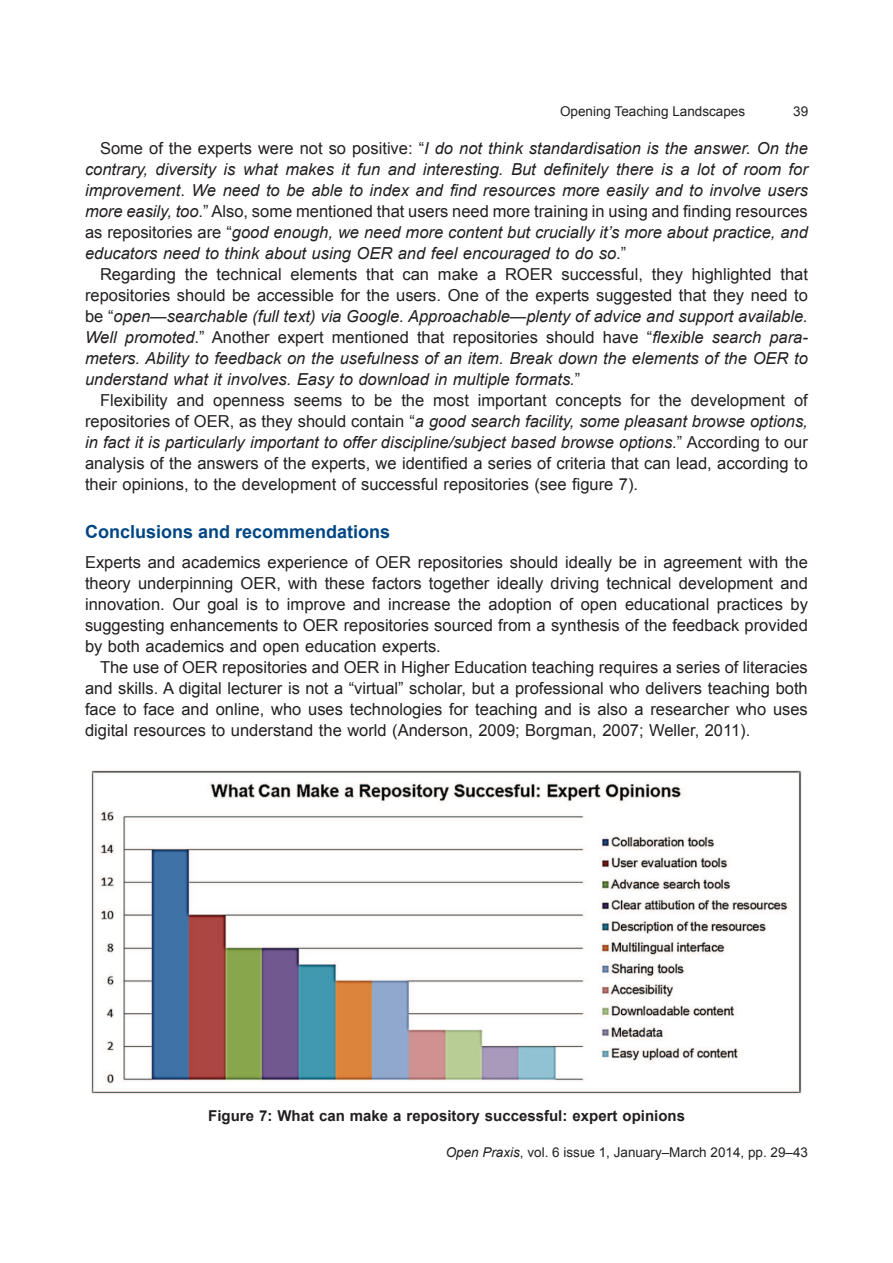
<style>
.page{position:relative;width:893px;height:1263px;background:#fff}
.page>*{position:absolute;margin:0;border:0;box-sizing:border-box;transform-origin:0 0}
.t1{font:700 18px "Arial";color:#004684}
.t2{font:16.5px/21px "Arial";color:#231f20;text-align:justify}
.t3{font:italic 16.5px/21px "Arial";color:#231f20;text-align:justify}
.t4{font:700 15px "Arial";color:#231f20}
.t5{font:13.5px "Arial";color:#231f20}
.s1{font-style:normal}
.s2{font-style:italic}
</style>
<div class="page">
<img style="left:92px;top:770px;width:710px;height:324px">
<p class="t5" style="left:560px;top:106px;width:187px">Opening Teaching Landscapes</p>
<p class="t5" style="left:793px;top:103px;width:17px">39</p>
<p class="t3" style="left:85px;top:139px;width:724px;text-indent:15px"><span class="s1">Some of the experts were not so positive: “</span>I do not think standardisation is the answer. On the contrary, diversity is what makes it fun and interesting. But deinitely there is a lot of room for improvement<span class="s1">.</span> We need to be able to index and ind resources more easily and to involve users more easily, too<span class="s1">.” Also, some mentioned that users need more training in using and inding resources as repositories are “</span>good enough, we need more content but crucially it’s more about practice, and educators need to think about using OER and feel encouraged to do so<span class="s1">.”</span></p>
<p class="t3" style="left:85px;top:265px;width:724px;text-indent:15px"><span class="s1">Regarding the technical elements that can make a ROER successful, they highlighted that repositories should be accessible for the users. One of the experts suggested that they need to be “</span>open—searchable (full text) via Google. Approachable—plenty of advice and support available.<br>Well promoted<span class="s1">.” Another expert mentioned that repositories should have “</span>lexible search para&shy;meters. Ability to feedback on the usefulness of an item. Break down the elements of the OER to understand what it involves. Easy to download in multiple formats.<span class="s1">”</span></p>
<p class="t2" style="left:85px;top:390px;width:724px;text-indent:15px">Flexibility and openness seems to be the most important concepts for the development of repositories of OER, as they should contain “<span class="s2">a good search facility, some pleasant browse options, in fact it is particularly important to offer discipline/subject based browse options.</span>” According to our analysis of the answers of the experts, we identiied a series of criteria that can lead, according to their opinions, to the development of successful repositories (see igure 7).</p>
<p class="t1" style="left:85px;top:525px;width:307px">Conclusions and recommendations</p>
<p class="t2" style="left:85px;top:552px;width:724px">Experts and academics experience of OER repositories should ideally be in agreement with the theory underpinning OER, with these factors together ideally driving technical development and innovation. Our goal is to improve and increase the adoption of open educational practices by suggesting enhancements to OER repositories sourced from a synthesis of the feedback provided by both academics and open education experts.</p>
<p class="t2" style="left:85px;top:657px;width:724px;text-indent:15px">The use of OER repositories and OER in Higher Education teaching requires a series of literacies and skills. A digital lecturer is not a “virtual” scholar, but a professional who delivers teaching both face to face and online, who uses technologies for teaching and is also a researcher who uses digital resources to understand the world (Anderson, 2009; Borgman, 2007; Weller, 2011).</p>
<p class="t4" style="left:208px;top:1110px;width:478px">Figure 7: What can make a repository successful: expert opinions</p>
<p class="t5" style="left:446px;top:1147px;width:364px"><span class="s2">Open Praxis</span>, vol. 6 issue 1, January–March 2014, pp. 29–43</p>
</div>
